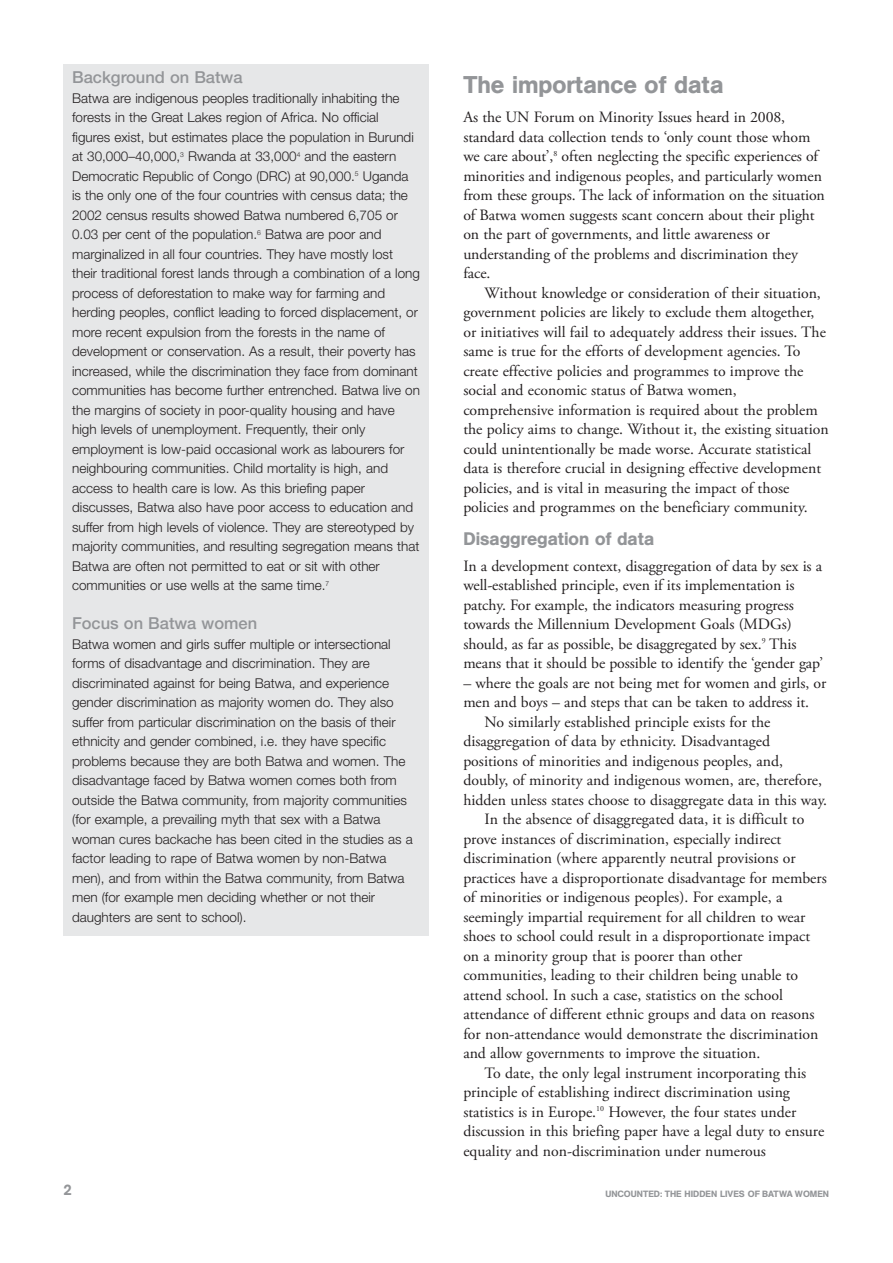
<style>
.page{position:relative;width:893px;height:1263px;background:#fff}
.page>*{position:absolute;margin:0;border:0;box-sizing:border-box;transform-origin:0 0}
.t1{font:500 24px "AG Book BQ";color:#939598}
.t2{font:500 18px "AG Book BQ";color:#939598}
.t3{font:500 16.5px "Helvetica Neue LT Com";color:#939598}
.t4{font:15.75px/19.5px "Adobe Garamond Pro";color:#231f20}
.t5{font:500 15px "AG Book BQ";color:#939598}
.t6{font:300 13.5px/19.5px "Helvetica Neue LT Com";color:#231f20}
.t7{font:500 9px "AG Book BQ";color:#939598}
</style>
<div class="page">
<div style="left:64px;top:64px;width:365px;height:871px;background:#e6e7e8"></div>
<p class="t3" style="left:72px;top:72px;width:172px">Background on Batwa</p>
<p class="t6" style="left:72px;top:90px;width:349px">Batwa are indigenous peoples traditionally inhabiting the forests in the Great Lakes region of Africa. No official figures exist, but estimates place the population in Burundi at 30,000–40,000,<sup>3</sup> Rwanda at 33,000<sup>4</sup> and the eastern Democratic Republic of Congo (DRC) at 90,000.<sup>5</sup> Uganda is the only one of the four countries with census data; the 2002 census results showed Batwa numbered 6,705 or 0.03 per cent of the population.<sup>6</sup> Batwa are poor and marginalized in all four countries. They have mostly lost their traditional forest lands through a combination of a long process of deforestation to make way for farming and herding peoples, conflict leading to forced displacement, or more recent expulsion from the forests in the name of development or conservation. As a result, their poverty has increased, while the discrimination they face from dominant communities has become further entrenched. Batwa live on the margins of society in poor-quality housing and have high levels of unemployment. Frequently, their only employment is low-paid occasional work as labourers for neighbouring communities. Child mortality is high, and access to health care is low. As this briefing paper discusses, Batwa also have poor access to education and suffer from high levels of violence. They are stereotyped by majority communities, and resulting segregation means that Batwa are often not permitted to eat or sit with other communities or use wells at the same time.<sup>7</sup></p>
<p class="t3" style="left:72px;top:618px;width:187px">Focus on Batwa women</p>
<p class="t6" style="left:72px;top:636px;width:342px">Batwa women and girls suffer multiple or intersectional forms of disadvantage and discrimination. They are discriminated against for being Batwa, and experience gender discrimination as majority women do. They also suffer from particular discrimination on the basis of their ethnicity and gender combined, i.e. they have specific problems because they are both Batwa and women. The disadvantage faced by Batwa women comes both from outside the Batwa community, from majority communities (for example, a prevailing myth that sex with a Batwa woman cures backache has been cited in the studies as a factor leading to rape of Batwa women by non-Batwa men), and from within the Batwa community, from Batwa men (for example men deciding whether or not their daughters are sent to school).</p>
<h1 class="t1" style="left:463px;top:76px;width:262px">The importance of data</h1>
<p class="t4" style="left:463px;top:109px;width:363px">As the UN Forum on Minority Issues heard in 2008, standard data collection tends to ‘only count those whom we care about’,<sup>8</sup> often neglecting the specific experiences of minorities and indigenous peoples, and particularly women from these groups. The lack of information on the situation of Batwa women suggests scant concern about their plight on the part of governments, and little awareness or understanding of the problems and discrimination they face.</p>
<p class="t4" style="left:463px;top:285px;width:367px;text-indent:21px">Without knowledge or consideration of their situation, government policies are likely to exclude them altogether, or initiatives will fail to adequately address their issues. The same is true for the efforts of development agencies. To create effective policies and programmes to improve the social and economic status of Batwa women, comprehensive information is required about the problem the policy aims to change. Without it, the existing situation could unintentionally be made worse. Accurate statistical data is therefore crucial in designing effective development policies, and is vital in measuring the impact of those policies and programmes on the beneficiary community.</p>
<p class="t2" style="left:463px;top:532px;width:192px">Disaggregation of data</p>
<p class="t4" style="left:463px;top:558px;width:361px">In a development context, disaggregation of data by sex is a well-established principle, even if its implementation is patchy. For example, the indicators measuring progress towards the Millennium Development Goals (MDGs) should, as far as possible, be disaggregated by sex.<sup>9</sup> This means that it should be possible to identify the ‘gender gap’</p>
<p class="t4" style="left:463px;top:675px;width:364px">– where the goals are not being met for women and girls, or</p>
<p class="t4" style="left:463px;top:694px;width:347px">men and boys – and steps that can be taken to address it.</p>
<p class="t4" style="left:485px;top:714px;width:287px">No similarly established principle exists for the</p>
<p class="t4" style="left:463px;top:733px;width:308px">disaggregation of data by ethnicity. Disadvantaged</p>
<p class="t4" style="left:463px;top:753px;width:321px">positions of minorities and indigenous peoples, and,</p>
<p class="t4" style="left:463px;top:772px;width:360px">doubly, of minority and indigenous women, are, therefore,</p>
<p class="t4" style="left:463px;top:792px;width:365px">hidden unless states choose to disaggregate data in this way.</p>
<p class="t4" style="left:485px;top:811px;width:321px">In the absence of disaggregated data, it is difficult to</p>
<p class="t4" style="left:463px;top:831px;width:320px">prove instances of discrimination, especially indirect</p>
<p class="t4" style="left:463px;top:850px;width:334px">discrimination (where apparently neutral provisions or</p>
<p class="t4" style="left:463px;top:870px;width:365px">practices have a disproportionate disadvantage for members</p>
<p class="t4" style="left:463px;top:889px;width:320px">of minorities or indigenous peoples). For example, a</p>
<p class="t4" style="left:463px;top:909px;width:344px">seemingly impartial requirement for all children to wear</p>
<p class="t4" style="left:463px;top:928px;width:348px">shoes to school could result in a disproportionate impact</p>
<p class="t4" style="left:463px;top:948px;width:280px">on a minority group that is poorer than other</p>
<p class="t4" style="left:463px;top:967px;width:336px">communities, leading to their children being unable to</p>
<p class="t4" style="left:463px;top:987px;width:321px">attend school. In such a case, statistics on the school</p>
<p class="t4" style="left:463px;top:1006px;width:353px">attendance of different ethnic groups and data on reasons</p>
<p class="t4" style="left:463px;top:1026px;width:356px">for non-attendance would demonstrate the discrimination</p>
<p class="t4" style="left:463px;top:1045px;width:298px">and allow governments to improve the situation.</p>
<p class="t4" style="left:485px;top:1065px;width:323px">To date, the only legal instrument incorporating this</p>
<p class="t4" style="left:463px;top:1084px;width:328px">principle of establishing indirect discrimination using</p>
<p class="t4" style="left:463px;top:1104px;width:334px">statistics is in Europe.<sup>10</sup> However, the four states under</p>
<p class="t4" style="left:463px;top:1123px;width:362px">discussion in this briefing paper have a legal duty to ensure</p>
<p class="t4" style="left:463px;top:1143px;width:304px">equality and non-discrimination under numerous</p>
<p class="t5" style="left:64px;top:1185px;width:10px">2</p>
<p class="t7" style="left:605px;top:1191px;width:225px">UNCOUNTED: THE HIDDEN LIVES OF BATWA WOMEN</p>
</div>
